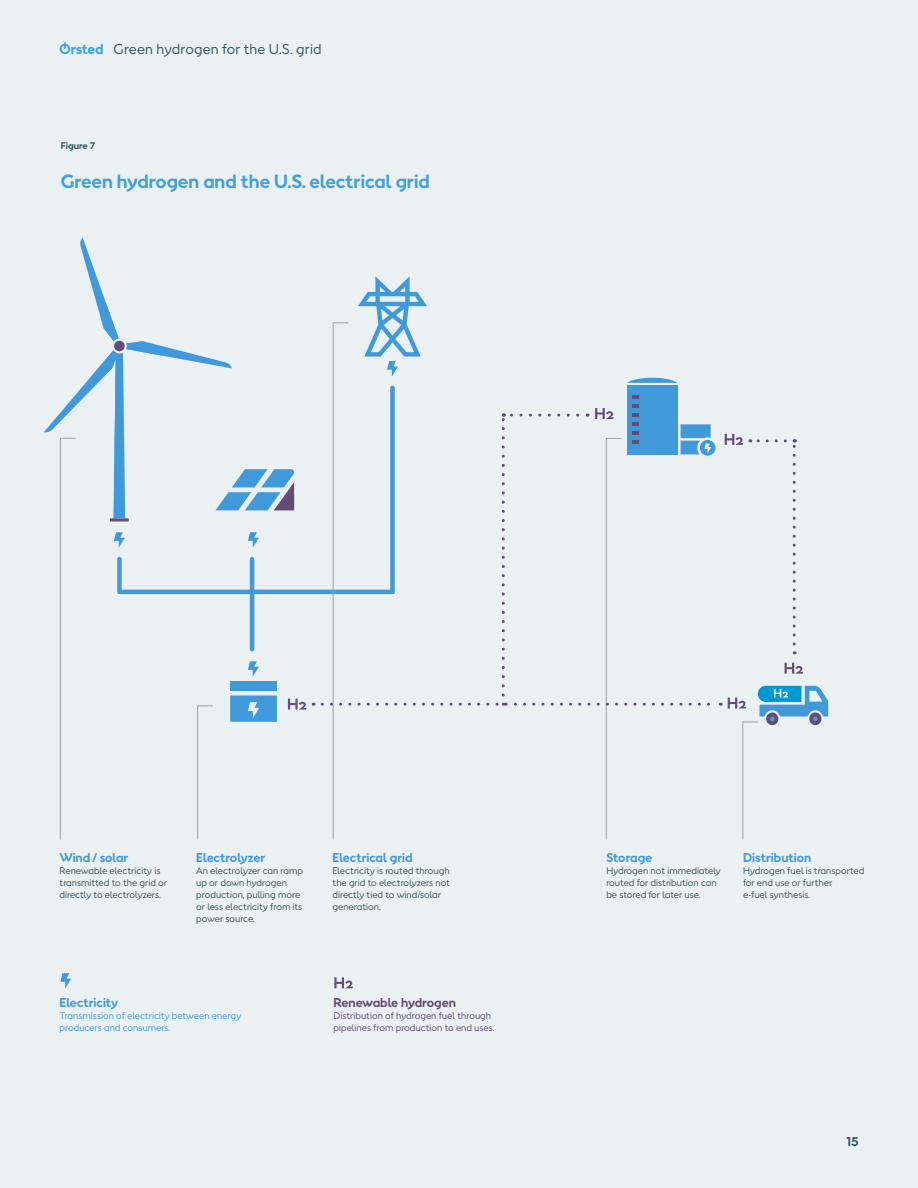
<style>
.page{position:relative;width:918px;height:1188px;background:#ebf0f3}
.page>*{position:absolute;margin:0;border:0;box-sizing:border-box;transform-origin:0 0}
.t1{font:700 18px "Orsted Sans";color:#41a1da}
.t2{font:13.5px "Orsted Sans";letter-spacing:.015em;color:#325565}
.t3{font:700 12px "Orsted Sans";color:#4099da}
.t4{font:700 12px "Orsted Sans";color:#644c76}
.t5{font:700 12px "Orsted Sans";color:#325565}
.t6{font:9px/12px "Orsted Sans";color:#325565}
.t7{font:9px/12px "Orsted Sans";color:#644c76}
.t8{font:9px/12px "Orsted Sans";color:#4099da}
.t9{font:700 9px "Orsted Sans";color:#325565}
</style>
<div class="page">
<hr style="left:121px;top:590px;width:272px;height:4px;background:#4099d9">
<div style="left:390px;top:388px;width:5px;height:204px;background:#4099d9"></div>
<svg style="left:230px;top:695px;width:47px;height:27px"></svg>
<div style="left:230px;top:682px;width:47px;height:9px;background:#4099d9"></div>
<svg style="left:358px;top:276px;width:69px;height:101px"></svg>
<svg style="left:248px;top:661px;width:11px;height:16px"></svg>
<svg style="left:60px;top:973px;width:11px;height:16px"></svg>
<svg style="left:288px;top:699px;width:19px;height:11px"></svg>
<svg style="left:334px;top:977px;width:19px;height:11px"></svg>
<svg style="left:595px;top:408px;width:19px;height:11px"></svg>
<svg style="left:725px;top:434px;width:18px;height:11px"></svg>
<svg style="left:785px;top:663px;width:18px;height:11px"></svg>
<div style="left:627px;top:385px;width:51px;height:69px;background:#4099d9"></div>
<svg style="left:627px;top:378px;width:51px;height:5px"></svg>
<svg style="left:681px;top:424px;width:35px;height:32px"></svg>
<svg style="left:632px;top:440px;width:7px;height:3px"></svg>
<svg style="left:632px;top:431px;width:7px;height:3px"></svg>
<svg style="left:632px;top:405px;width:7px;height:20px"></svg>
<svg style="left:632px;top:396px;width:7px;height:3px"></svg>
<div style="left:809px;top:712px;width:12px;height:13px;background:#634d75;border-radius:50%"></div>
<div style="left:766px;top:712px;width:12px;height:13px;background:#634d75;border-radius:50%"></div>
<svg style="left:248px;top:532px;width:11px;height:16px"></svg>
<svg style="left:114px;top:532px;width:11px;height:16px"></svg>
<div style="left:117px;top:559px;width:5px;height:33px;background:#4099d9"></div>
<hr style="left:250px;top:559px;width:4px;height:90px;background:#4099d9">
<hr style="left:60px;top:438px;width:1px;height:401px;background:#99a3ad">
<svg style="left:198px;top:706px;width:15px;height:1px"></svg>
<svg style="left:728px;top:686px;width:100px;height:37px"></svg>
<svg style="left:607px;top:438px;width:15px;height:1px"></svg>
<svg style="left:333px;top:322px;width:15px;height:1px"></svg>
<hr style="left:197px;top:706px;width:1px;height:133px;background:#99a3ad">
<hr style="left:606px;top:438px;width:1px;height:401px;background:#99a3ad">
<hr style="left:742px;top:722px;width:1px;height:117px;background:#99a3ad">
<hr style="left:333px;top:323px;width:1px;height:516px;background:#99a3ad">
<svg style="left:44px;top:237px;width:251px;height:285px"></svg>
<svg style="left:322px;top:703px;width:399px;height:3px"></svg>
<svg style="left:502px;top:413px;width:76px;height:282px"></svg>
<svg style="left:793px;top:439px;width:3px;height:205px"></svg>
<svg style="left:750px;top:439px;width:35px;height:3px"></svg>
<h2 class="t2" style="left:113px;top:40px;width:210px">Green hydrogen for the U.S. grid</h2>
<p class="t9" style="left:61px;top:140px;width:36px">Figure 7</p>
<h1 class="t1" style="left:61px;top:169px;width:371px">Green hydrogen and the U.S. electrical grid</h1>
<h3 class="t3" style="left:60px;top:849px;width:70px">Wind / solar</h3>
<p class="t6" style="left:60px;top:864px;width:109px">Renewable electricity is transmitted to the grid or directly to electrolyzers.</p>
<h3 class="t3" style="left:196px;top:849px;width:71px">Electrolyzer</h3>
<p class="t6" style="left:196px;top:864px;width:108px">An electrolyzer can ramp up or down hydrogen production, pulling more or less electricity from its power source.</p>
<h3 class="t3" style="left:60px;top:995px;width:60px">Electricity</h3>
<p class="t8" style="left:60px;top:1010px;width:183px">Transmission of electricity between energy producers and consumers.</p>
<h3 class="t3" style="left:333px;top:849px;width:82px">Electrical grid</h3>
<p class="t6" style="left:333px;top:864px;width:119px">Electricity is routed through the grid to electrolyzers not directly tied to wind/solar generation.</p>
<h3 class="t4" style="left:334px;top:995px;width:124px">Renewable hydrogen</h3>
<p class="t7" style="left:334px;top:1010px;width:162px">Distribution of hydrogen fuel through pipelines from production to end uses.</p>
<h3 class="t3" style="left:606px;top:849px;width:47px">Storage</h3>
<p class="t6" style="left:606px;top:864px;width:116px">Hydrogen not immediately routed for distribution can be stored for later use.</p>
<h3 class="t3" style="left:743px;top:849px;width:70px">Distribution</h3>
<p class="t6" style="left:743px;top:864px;width:123px">Hydrogen fuel is transported for end use or further<br>e-fuel synthesis.</p>
<h3 class="t5" style="left:846px;top:1134px;width:14px">15</h3>
</div>
